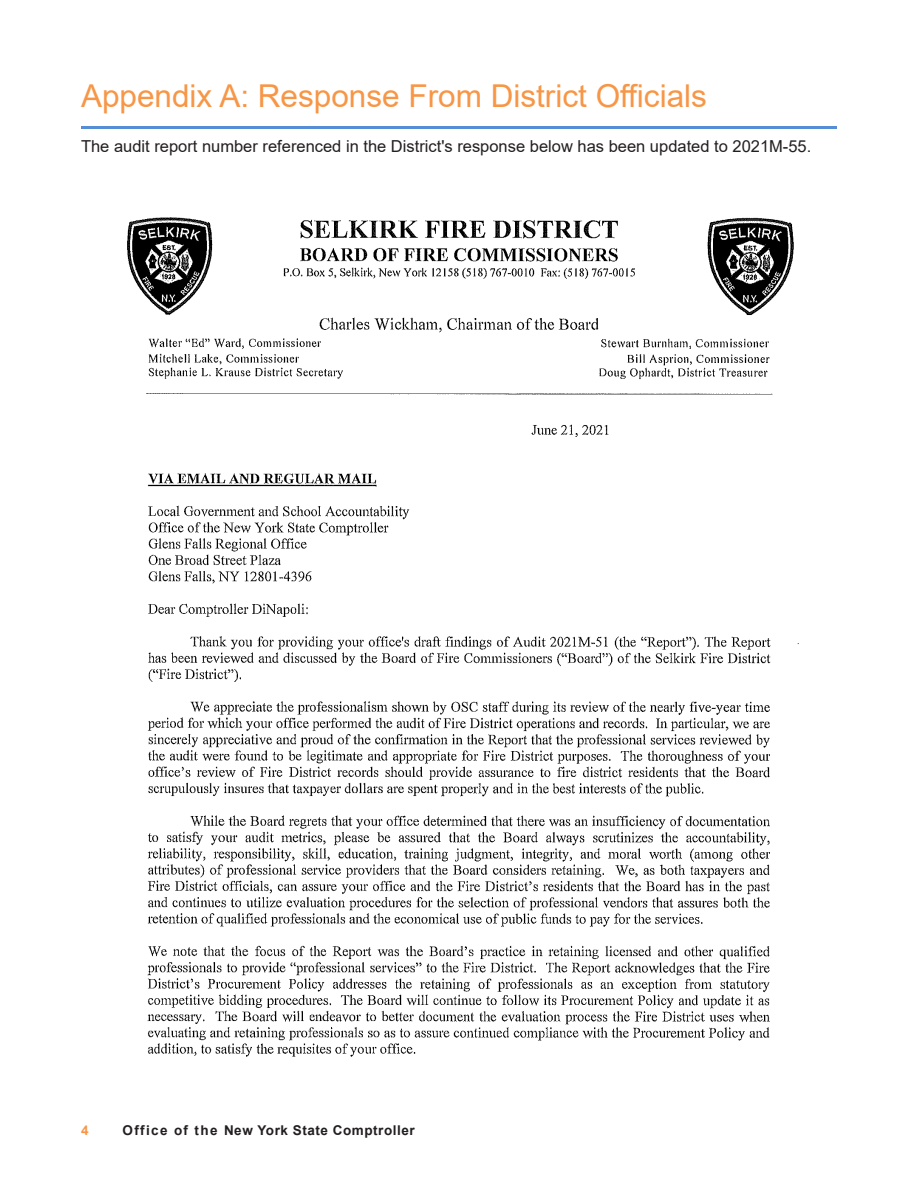
<style>
.page{position:relative;width:918px;height:1188px;background:#fff}
.page>*{position:absolute;margin:0;border:0;box-sizing:border-box;transform-origin:0 0}
.Section_Heads{font:31.5px "Arial";color:#f79646}
.Body_Text{font:16.5px "Arial";color:#231f20}
.t1{font:700 13.5px "Arial";letter-spacing:.04em;color:#231f20}
.t2{font:700 13.5px "Arial";color:#f79646}
</style>
<div class="page">
<hr style="left:81px;top:126px;width:756px;height:3px;background:#558ed5">
<img style="left:127px;top:217px;width:672px;height:840px">
<p class="Section_Heads" style="left:81px;top:74px;width:627px">Appendix A: Response From District Officials</p>
<p class="Body_Text" style="left:81px;top:134px;width:732px">The audit report number referenced in the District's response below has been updated to 2021M-55.</p>
<p class="t2" style="left:81px;top:1121px;width:9px">4</p>
<p class="t1" style="left:123px;top:1121px;width:294px">Office of the New York State Comptroller</p>
</div>
